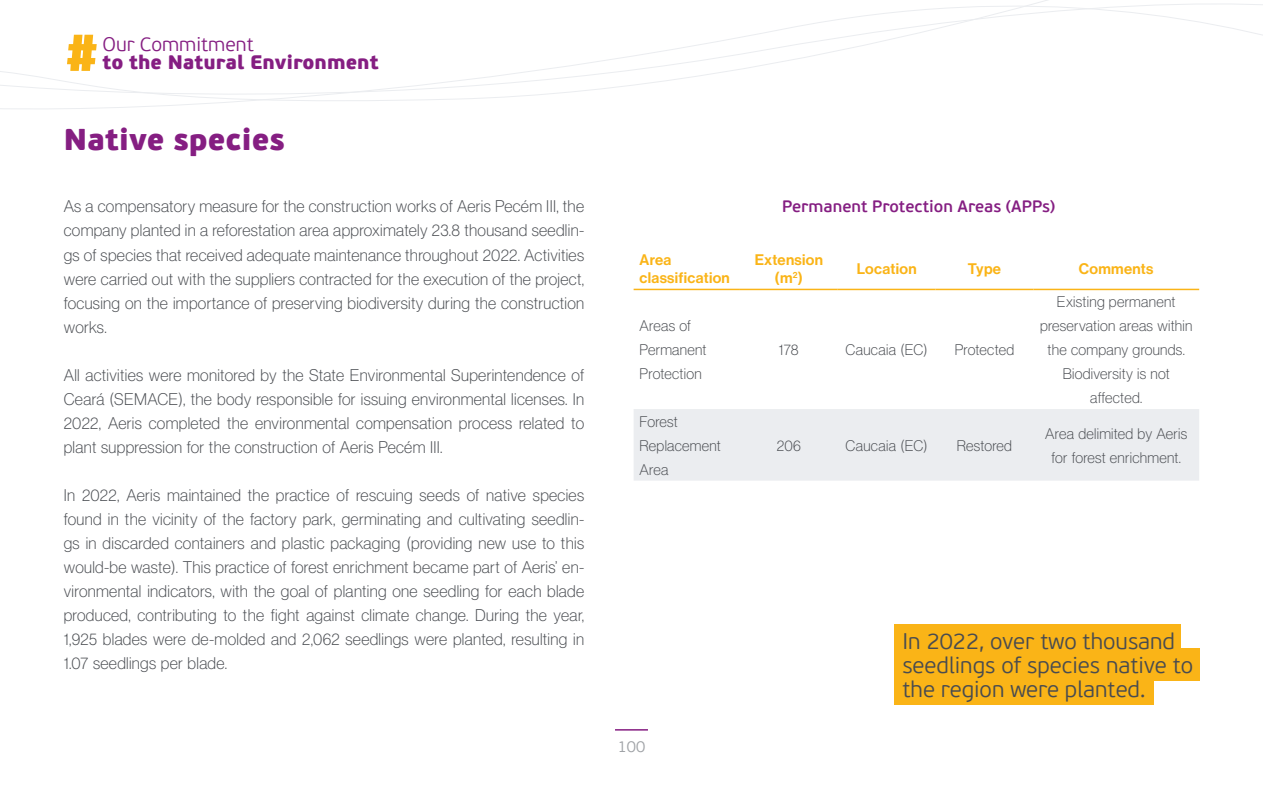
<style>
.page{position:relative;width:1263px;height:796px;background:#fff}
.page>*{position:absolute;margin:0;border:0;box-sizing:border-box;transform-origin:0 0}
.t1{font:900 30px "PF Beau Sans Pro";color:#851e82}
.t2{font:300 22.5px/24px "PF Beau Sans Pro";color:#484b50}
.t3{font:900 19.5px "PF Beau Sans Pro";color:#851e82}
.t4{font:300 19.5px "PF Beau Sans Pro";color:#851e82}
.t5{font:16.5px/24px "N Haas Grotesk DS Pro 35 X Lt";letter-spacing:.02em;color:#484b50;text-align:justify}
.t6{font:600 16.5px "PF Beau Sans Pro";color:#851e82}
.t7{font:300 15.75px "PF Beau Sans Pro";color:#9fa2a6}
.t8{font:15px/24px "N Haas Grotesk DS Pro 35 X Lt";letter-spacing:.02em;color:#484b50}
.t9{font:15px/18px "N Haas Grotesk DS Pro 65 Md";letter-spacing:.02em;color:#fab417}
</style>
<div class="page">
<hr style="left:615px;top:728px;width:33px;height:2px;background:#851e82">
<svg style="left:0;top:0;width:1180px;height:109px"></svg>
<div style="left:634px;top:409px;width:565px;height:71px;background:#ebedf0"></div>
<hr style="left:634px;top:288px;width:106px;height:2px;background:#fab417">
<hr style="left:740px;top:288px;width:98px;height:2px;background:#fab417">
<hr style="left:838px;top:288px;width:97px;height:2px;background:#fab417">
<hr style="left:935px;top:288px;width:98px;height:2px;background:#fab417">
<hr style="left:1033px;top:288px;width:166px;height:2px;background:#fab417">
<div style="left:894px;top:624px;width:287px;height:32px;background:#fab417"></div>
<div style="left:894px;top:648px;width:306px;height:32px;background:#fab417"></div>
<div style="left:894px;top:672px;width:259px;height:32px;background:#fab417"></div>
<p class="t4" style="left:102px;top:33px;width:153px">Our Commitment</p>
<p class="t3" style="left:102px;top:50px;width:278px">to the Natural Environment</p>
<h1 class="t1" style="left:64px;top:120px;width:223px">Native species</h1>
<p class="t5" style="left:64px;top:194px;width:522px">As a compensatory measure for the construction works of Aeris Pecém III, the company planted in a reforestation area approximately 23.8 thousand seedlin&shy;gs of species that received adequate maintenance throughout 2022. Activities were carried out with the suppliers contracted for the execution of the project, focusing on the importance of preserving biodiversity during the construction works.</p>
<p class="t5" style="left:64px;top:362px;width:522px">All activities were monitored by the State Environmental Superintendence of Ceará (SEMACE), the body responsible for issuing environmental licenses. In 2022, Aeris completed the environmental compensation process related to plant suppression for the construction of Aeris Pecém III.</p>
<p class="t5" style="left:64px;top:482px;width:522px">In 2022, Aeris maintained the practice of rescuing seeds of native species found in the vicinity of the factory park, germinating and cultivating seedlin&shy;gs in discarded containers and plastic packaging (providing new use to this would-be waste). This practice of forest enrichment became part of Aeris’ en&shy;vironmental indicators, with the goal of planting one seedling for each blade produced, contributing to the fight against climate change. During the year, 1,925 blades were de-molded and 2,062 seedlings were planted, resulting in 1.07 seedlings per blade.</p>
<p class="t6" style="left:782px;top:196px;width:275px">Permanent Protection Areas (APPs)</p>
<p class="t9" style="left:640px;top:251px;width:92px">Area classification</p>
<p class="t9" style="left:755px;top:251px;width:70px;text-align:center">Extension (m<sup>2</sup>)</p>
<p class="t9" style="left:857px;top:260px;width:61px">Location</p>
<p class="t9" style="left:968px;top:260px;width:35px">Type</p>
<p class="t9" style="left:1079px;top:260px;width:76px">Comments</p>
<p class="t8" style="left:640px;top:313px;width:69px">Areas of<br>Permanent<br>Protection</p>
<p class="t8" style="left:1040px;top:289px;width:154px;text-align:center">Existing permanent preservation areas within the company grounds.<br>Biodiversity is not affected.</p>
<p class="t8" style="left:779px;top:337px;width:21px">178</p>
<p class="t8" style="left:846px;top:337px;width:84px">Caucaia (EC)</p>
<p class="t8" style="left:955px;top:337px;width:61px">Protected</p>
<p class="t8" style="left:640px;top:409px;width:83px">Forest<br>Replacement<br>Area</p>
<p class="t8" style="left:777px;top:433px;width:26px">206</p>
<p class="t8" style="left:845px;top:433px;width:84px">Caucaia (EC)</p>
<p class="t8" style="left:957px;top:433px;width:57px">Restored</p>
<p class="t8" style="left:1045px;top:421px;width:143px;text-align:center">Area delimited by Aeris for forest enrichment.</p>
<p class="t7" style="left:618px;top:737px;width:29px">100</p>
<h2 class="t2" style="left:902px;top:629px;width:292px">In 2022, over two thousand seedlings of species native to the region were planted.</h2>
</div>
